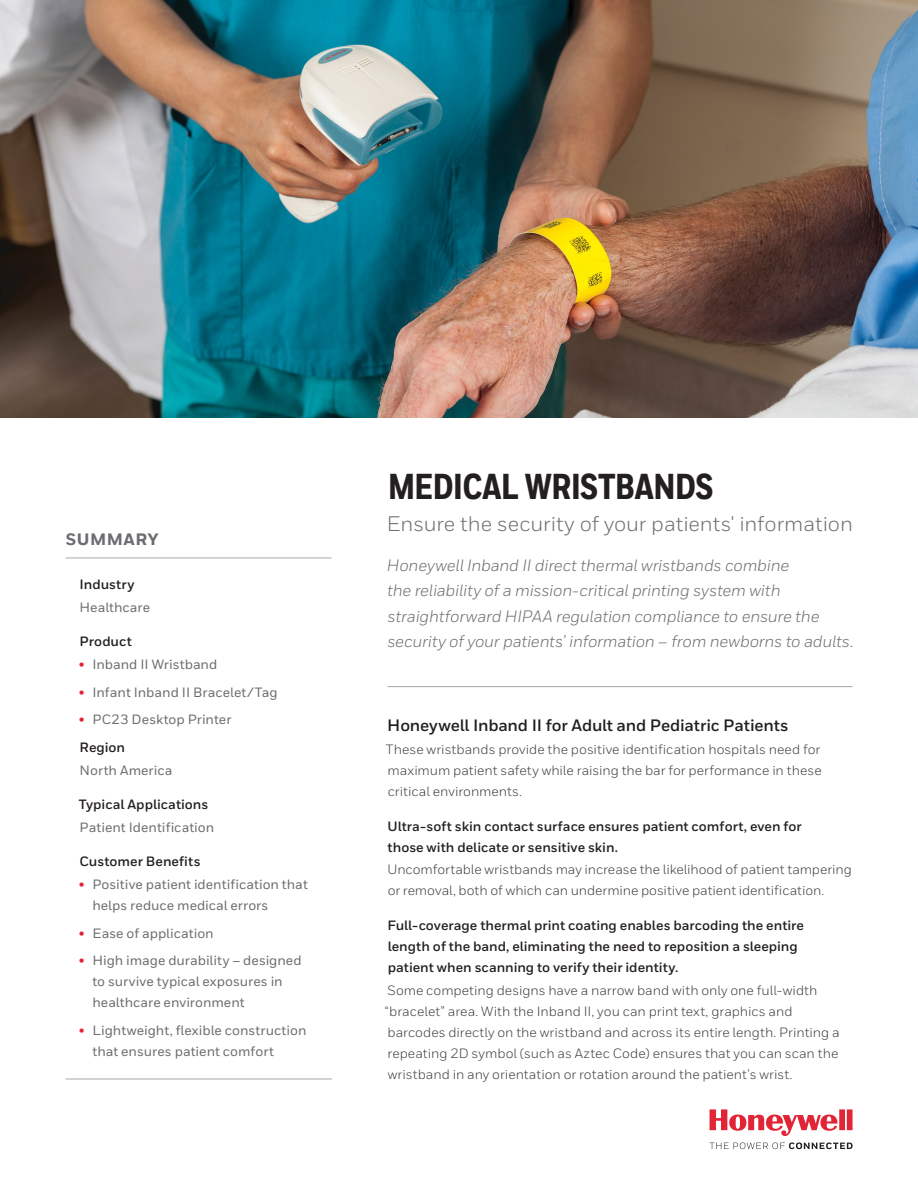
<style>
.page{position:relative;width:918px;height:1188px;background:#fff}
.page>*{position:absolute;margin:0;border:0;box-sizing:border-box;transform-origin:0 0}
.Title_1__24_28{font:800 36px "Honeywell Cond";letter-spacing:-.01em;color:#231f20}
.Title_2__14pt{font:21px "Honeywell Sans";letter-spacing:-.005em;color:#6c6d70}
.Intro__Body__spans_a{font:italic 16.5px/25.5px "Honeywell Sans";letter-spacing:-.015em;color:#6c6d70}
.Heading_2__11_15{font:700 16.5px "Honeywell Sans";letter-spacing:-.01em;color:#231f20}
.Sidebar__Heading{font:800 16.5px "Honeywell Sans";letter-spacing:.025em;color:#6c6d70}
.Body__9_14_pt{font:13.5px/21px "Honeywell Sans";color:#3e3e3f}
.Sidebar__Body{font:500 13.5px/21px "Honeywell Sans";color:#6c6d70}
.Body__Heading__9_14{font:700 13.5px/21px "Honeywell Sans";color:#231f20}
.s1{color:#e22536}
</style>
<div class="page">
<img style="left:0;top:0;width:918px;height:418px">
<svg style="left:710px;top:1142px;width:143px;height:7px"></svg>
<svg style="left:710px;top:1109px;width:143px;height:27px"></svg>
<hr style="left:387px;top:686px;width:466px;height:1px;background:#a8a9ad">
<hr style="left:65px;top:558px;width:266px;height:1px;background:#a8a9ad">
<hr style="left:65px;top:1079px;width:267px;height:1px;background:#a8a9ad">
<p class="Sidebar__Heading" style="left:66px;top:529px;width:94px">SUMMARY</p>
<p class="Body__Heading__9_14" style="left:80px;top:574px;width:56px">Industry</p>
<p class="Sidebar__Body" style="left:80px;top:597px;width:72px">Healthcare</p>
<p class="Body__Heading__9_14" style="left:80px;top:631px;width:54px">Product</p>
<p class="Sidebar__Body" style="left:79px;top:654px;width:140px"><span class="s1">•</span> Inband II Wristband</p>
<p class="Sidebar__Body" style="left:79px;top:682px;width:200px"><span class="s1">•</span> Infant Inband II Bracelet/Tag</p>
<p class="Sidebar__Body" style="left:79px;top:709px;width:154px"><span class="s1">•</span> PC23 Desktop Printer</p>
<p class="Body__Heading__9_14" style="left:80px;top:737px;width:47px">Region</p>
<p class="Sidebar__Body" style="left:80px;top:760px;width:94px">North America</p>
<p class="Body__Heading__9_14" style="left:79px;top:794px;width:131px">Typical Applications</p>
<p class="Sidebar__Body" style="left:80px;top:817px;width:136px">Patient Identification</p>
<p class="Body__Heading__9_14" style="left:79px;top:851px;width:123px">Customer Benefits</p>
<p class="Sidebar__Body" style="left:92px;top:874px;width:217px;text-indent:-14px"><span class="s1">•</span> Positive patient identification that helps reduce medical errors</p>
<p class="Sidebar__Body" style="left:79px;top:923px;width:136px"><span class="s1">•</span> Ease of application</p>
<p class="Sidebar__Body" style="left:92px;top:950px;width:211px;text-indent:-14px"><span class="s1">•</span> High image durability – designed to survive typical exposures in healthcare environment</p>
<p class="Sidebar__Body" style="left:92px;top:1020px;width:216px;text-indent:-14px"><span class="s1">•</span> Lightweight, flexible construction that ensures patient comfort</p>
<p class="Title_1__24_28" style="left:388px;top:465px;width:327px">MEDICAL WRISTBANDS</p>
<p class="Title_2__14pt" style="left:387px;top:512px;width:468px">Ensure the security of your patients' information</p>
<p class="Intro__Body__spans_a" style="left:387px;top:552px;width:468px">Honeywell Inband II direct thermal wristbands combine<br>the reliability of a mission-critical printing system with straightforward HIPAA regulation compliance to ensure the security of your patients’ information – from newborns to adults.</p>
<p class="Heading_2__11_15" style="left:387px;top:715px;width:403px">Honeywell Inband II for Adult and Pediatric Patients</p>
<p class="Body__9_14_pt" style="left:386px;top:739px;width:437px;text-align:justify">These wristbands provide the positive identification hospitals need for maximum patient safety while raising the bar for performance in these critical environments.</p>
<p class="Body__Heading__9_14" style="left:388px;top:816px;width:416px">Ultra-soft skin contact surface ensures patient comfort, even for those with delicate or sensitive skin.</p>
<p class="Body__9_14_pt" style="left:387px;top:859px;width:466px">Uncomfortable wristbands may increase the likelihood of patient tampering or removal, both of which can undermine positive patient identification.</p>
<p class="Body__Heading__9_14" style="left:387px;top:915px;width:418px">Full-coverage thermal print coating enables barcoding the entire length of the band, eliminating the need to reposition a sleeping patient when scanning to verify their identity.</p>
<p class="Body__9_14_pt" style="left:384px;top:979px;width:457px">Some competing designs have a narrow band with only one full-width “bracelet” area. With the Inband II, you can print text, graphics and barcodes directly on the wristband and across its entire length. Printing a repeating 2D symbol (such as Aztec Code) ensures that you can scan the wristband in any orientation or rotation around the patient’s wrist.</p>
</div>
